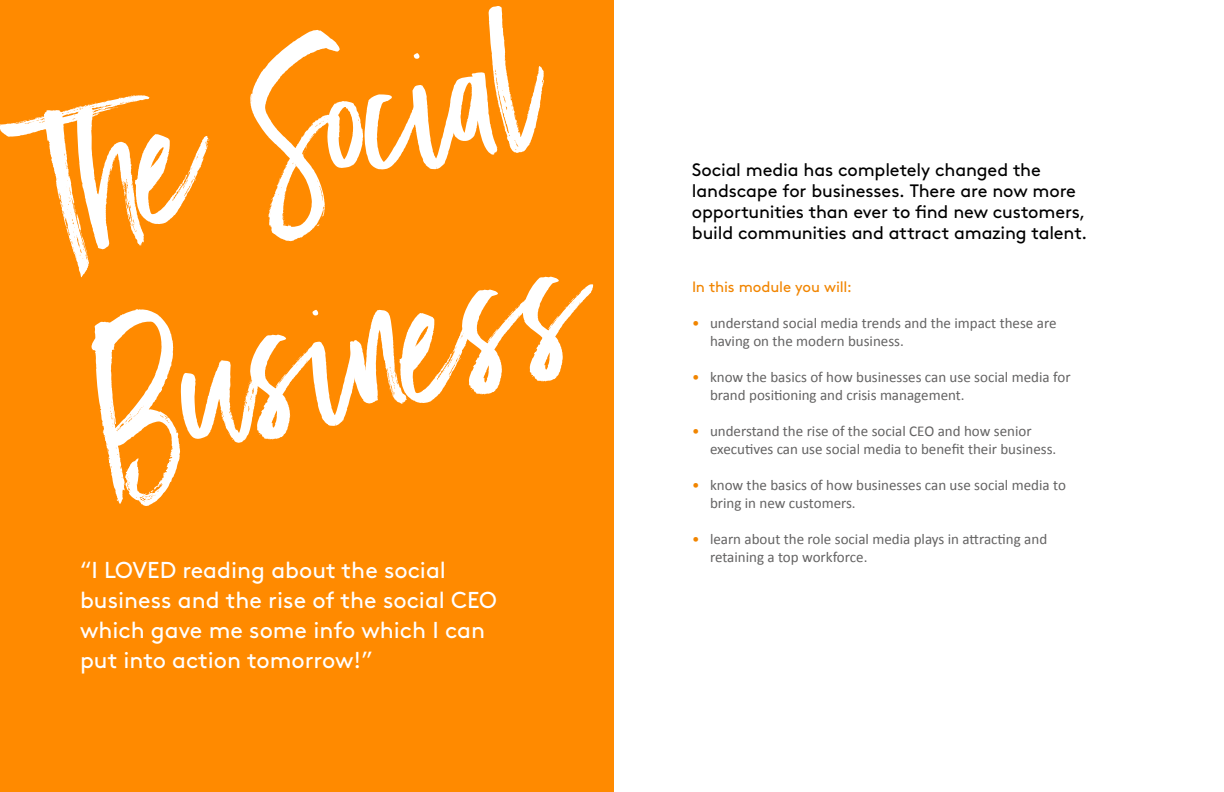
<style>
.page{position:relative;width:1224px;height:792px;background:#fff}
.page>*{position:absolute;margin:0;border:0;box-sizing:border-box;transform-origin:0 0}
.t1{font:178.3px "Black Diamond";color:#fff}
.t2{font:23px/30px "Brown";color:#fff}
.t3{font:18px/21px "Brown";letter-spacing:-.01em;color:#000}
.t4{font:15px/18px "Calibri";color:#646363}
.t5{font:15px "Brown";letter-spacing:-.015em;color:#f18500}
.s1{color:#f18500}
</style>
<div class="page">
<div style="left:0;top:0;width:614px;height:792px;background:#ff8a00"></div>
<h1 class="t1" style="left:23px;top:70px;width:506px;rotate:-12deg">The Social</h1>
<h1 class="t1" style="left:71px;top:295px;width:506px;rotate:-12deg">Business</h1>
<h2 class="t2" style="left:80px;top:553px;width:418px">“I LOVED reading about the social business and the rise of the social CEO which gave me some info which I can put into action tomorrow!”</h2>
<p class="t3" style="left:692px;top:158px;width:395px">Social media has completely changed the landscape for businesses. There are now more opportunities than ever to find new customers,</p>
<p class="t3" style="left:692px;top:221px;width:397px">build communities and attract amazing talent.</p>
<p class="t5" style="left:692px;top:276px;width:161px">In this module you will:</p>
<p class="t4" style="left:710px;top:314px;width:348px;text-indent:-18px"><span class="s1">•</span> understand social media trends and the impact these are having on the modern business.</p>
<p class="t4" style="left:710px;top:368px;width:362px;text-indent:-18px"><span class="s1">•</span> know the basics of how businesses can use social media for brand positioning and crisis management.</p>
<p class="t4" style="left:710px;top:422px;width:348px;text-indent:-18px"><span class="s1">•</span> understand the rise of the social CEO and how senior executives can use social media to benefit their business.</p>
<p class="t4" style="left:710px;top:476px;width:357px;text-indent:-18px"><span class="s1">•</span> know the basics of how businesses can use social media to bring in new customers.</p>
<p class="t4" style="left:710px;top:530px;width:339px;text-indent:-18px"><span class="s1">•</span> learn about the role social media plays in attracting and retaining a top workforce.</p>
</div>
